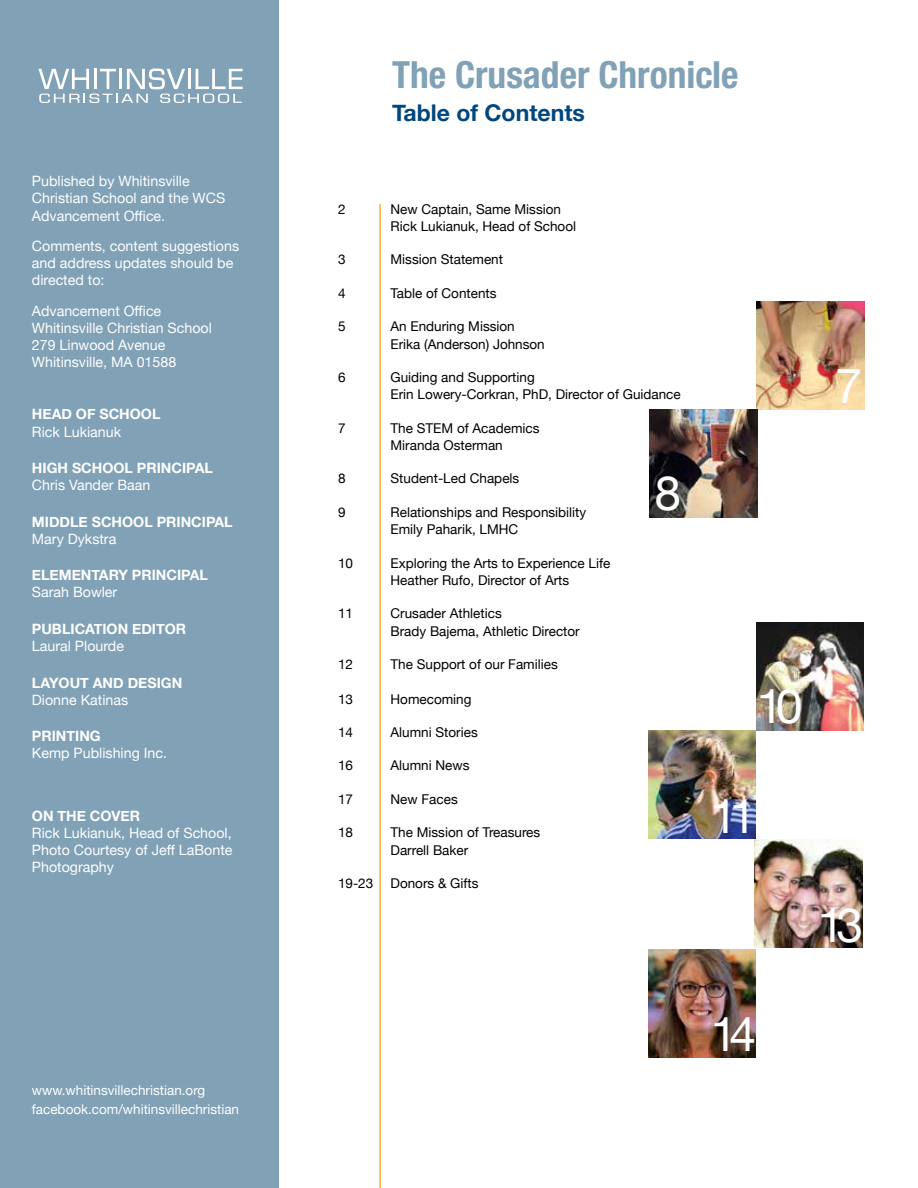
<style>
.page{position:relative;width:918px;height:1188px;background:#fff}
.page>*{position:absolute;margin:0;border:0;box-sizing:border-box;transform-origin:0 0}
.t1{font:48px "Helvetica Neue";letter-spacing:-.16em;color:#fff}
.t2{font:700 condensed 37.5px "Helvetica Neue LT Std";color:#80a1b6}
.t3{font:700 23.1px "Helvetica Neue";color:#00467f}
.t4{font:14.25px/17.1px "Helvetica Neue";color:#fff}
.t5{font:700 14.25px "Helvetica Neue";color:#fff}
.t6{font:13.5px/17.2px "Helvetica Neue";color:#000}
.t7{font:13.5px/18.8px "Helvetica Neue";color:#fff}
</style>
<div class="page">
<div style="left:0;top:0;width:279px;height:1188px;background:#80a1b6"></div>
<svg style="left:38px;top:69px;width:205px;height:34px"></svg>
<hr style="left:379px;top:204px;width:2px;height:984px;background:#fbaf34">
<img style="left:756px;top:301px;width:108px;height:108px">
<img style="left:649px;top:409px;width:108px;height:108px">
<img style="left:755px;top:840px;width:108px;height:108px">
<img style="left:648px;top:950px;width:108px;height:108px">
<img style="left:648px;top:730px;width:108px;height:108px">
<img style="left:756px;top:622px;width:108px;height:108px">
<p class="t4" style="left:32px;top:174px;width:195px">Published by Whitinsville<br>Christian School and the WCS<br>Advancement Office.</p>
<p class="t4" style="left:32px;top:238px;width:209px">Comments, content suggestions and address updates should be directed to:</p>
<p class="t4" style="left:32px;top:303px;width:181px">Advancement Office<br>Whitinsville Christian School<br>279 Linwood Avenue<br>Whitinsville, MA 01588</p>
<p class="t5" style="left:32px;top:403px;width:130px">HEAD OF SCHOOL</p>
<p class="t4" style="left:32px;top:424px;width:91px">Rick Lukianuk</p>
<p class="t5" style="left:32px;top:457px;width:183px">HIGH SCHOOL PRINCIPAL</p>
<p class="t4" style="left:32px;top:477px;width:120px">Chris Vander Baan</p>
<p class="t5" style="left:32px;top:510px;width:202px">MIDDLE SCHOOL PRINCIPAL</p>
<p class="t4" style="left:32px;top:531px;width:86px">Mary Dykstra</p>
<p class="t5" style="left:32px;top:564px;width:178px">ELEMENTARY PRINCIPAL</p>
<p class="t4" style="left:32px;top:585px;width:87px">Sarah Bowler</p>
<p class="t5" style="left:32px;top:618px;width:156px">PUBLICATION EDITOR</p>
<p class="t4" style="left:32px;top:638px;width:94px">Laural Plourde</p>
<p class="t5" style="left:32px;top:671px;width:152px">LAYOUT AND DESIGN</p>
<p class="t4" style="left:32px;top:692px;width:98px">Dionne Katinas</p>
<p class="t5" style="left:32px;top:725px;width:70px">PRINTING</p>
<p class="t4" style="left:32px;top:746px;width:137px">Kemp Publishing Inc.</p>
<p class="t5" style="left:32px;top:804px;width:110px">ON THE COVER</p>
<p class="t4" style="left:32px;top:825px;width:202px;text-align:justify">Rick Lukianuk, Head of School, Photo Courtesy of Jeff LaBonte Photography</p>
<p class="t7" style="left:32px;top:1082px;width:209px">www.whitinsvillechristian.org facebook.com/whitinsvillechristian</p>
<h2 class="t2" style="left:392px;top:52px;width:348px">The Crusader Chronicle</h2>
<h3 class="t3" style="left:392px;top:95px;width:194px">Table of Contents</h3>
<p class="t6" style="left:338px;top:201px;width:9px">2</p>
<p class="t6" style="left:391px;top:201px;width:187px">New Captain, Same Mission<br>Rick Lukianuk, Head of School</p>
<p class="t6" style="left:338px;top:252px;width:9px">3</p>
<p class="t6" style="left:391px;top:252px;width:114px">Mission Statement</p>
<p class="t6" style="left:338px;top:285px;width:9px">4</p>
<p class="t6" style="left:391px;top:285px;width:108px">Table of Contents</p>
<p class="t6" style="left:338px;top:319px;width:9px">5</p>
<p class="t6" style="left:391px;top:319px;width:156px">An Enduring Mission<br>Erika (Anderson) Johnson</p>
<p class="t6" style="left:338px;top:369px;width:9px">6</p>
<p class="t6" style="left:391px;top:369px;width:292px">Guiding and Supporting<br>Erin Lowery-Corkran, PhD, Director of Guidance</p>
<p class="t6" style="left:338px;top:420px;width:9px">7</p>
<p class="t6" style="left:391px;top:420px;width:151px">The STEM of Academics<br>Miranda Osterman</p>
<p class="t6" style="left:338px;top:471px;width:9px">8</p>
<p class="t6" style="left:391px;top:471px;width:130px">Student-Led Chapels</p>
<p class="t6" style="left:338px;top:504px;width:9px">9</p>
<p class="t6" style="left:391px;top:504px;width:197px">Relationships and Responsibility<br>Emily Paharik, LMHC</p>
<p class="t6" style="left:338px;top:555px;width:17px">10</p>
<p class="t6" style="left:391px;top:555px;width:221px">Exploring the Arts to Experience Life<br>Heather Rufo, Director of Arts</p>
<p class="t6" style="left:338px;top:606px;width:17px">11</p>
<p class="t6" style="left:391px;top:606px;width:191px">Crusader Athletics<br>Brady Bajema, Athletic Director</p>
<p class="t6" style="left:338px;top:656px;width:17px">12</p>
<p class="t6" style="left:391px;top:656px;width:169px">The Support of our Families</p>
<p class="t6" style="left:338px;top:691px;width:17px">13</p>
<p class="t6" style="left:391px;top:691px;width:83px">Homecoming</p>
<p class="t6" style="left:338px;top:724px;width:17px">14</p>
<p class="t6" style="left:391px;top:724px;width:89px">Alumni Stories</p>
<p class="t6" style="left:338px;top:758px;width:17px">16</p>
<p class="t6" style="left:391px;top:758px;width:81px">Alumni News</p>
<p class="t6" style="left:338px;top:791px;width:17px">17</p>
<p class="t6" style="left:391px;top:791px;width:69px">New Faces</p>
<p class="t6" style="left:338px;top:825px;width:17px">18</p>
<p class="t6" style="left:391px;top:825px;width:151px">The Mission of Treasures<br>Darrell Baker</p>
<p class="t6" style="left:338px;top:875px;width:37px">19-23</p>
<p class="t6" style="left:391px;top:875px;width:90px">Donors &amp; Gifts</p>
<h1 class="t1" style="left:654px;top:458px;width:28px">8</h1>
<h1 class="t1" style="left:835px;top:351px;width:28px">7</h1>
<h1 class="t1" style="left:757px;top:671px;width:47px">10</h1>
<h1 class="t1" style="left:711px;top:781px;width:47px">11</h1>
<h1 class="t1" style="left:710px;top:999px;width:47px">14</h1>
<h1 class="t1" style="left:818px;top:890px;width:47px">13</h1>
</div>
